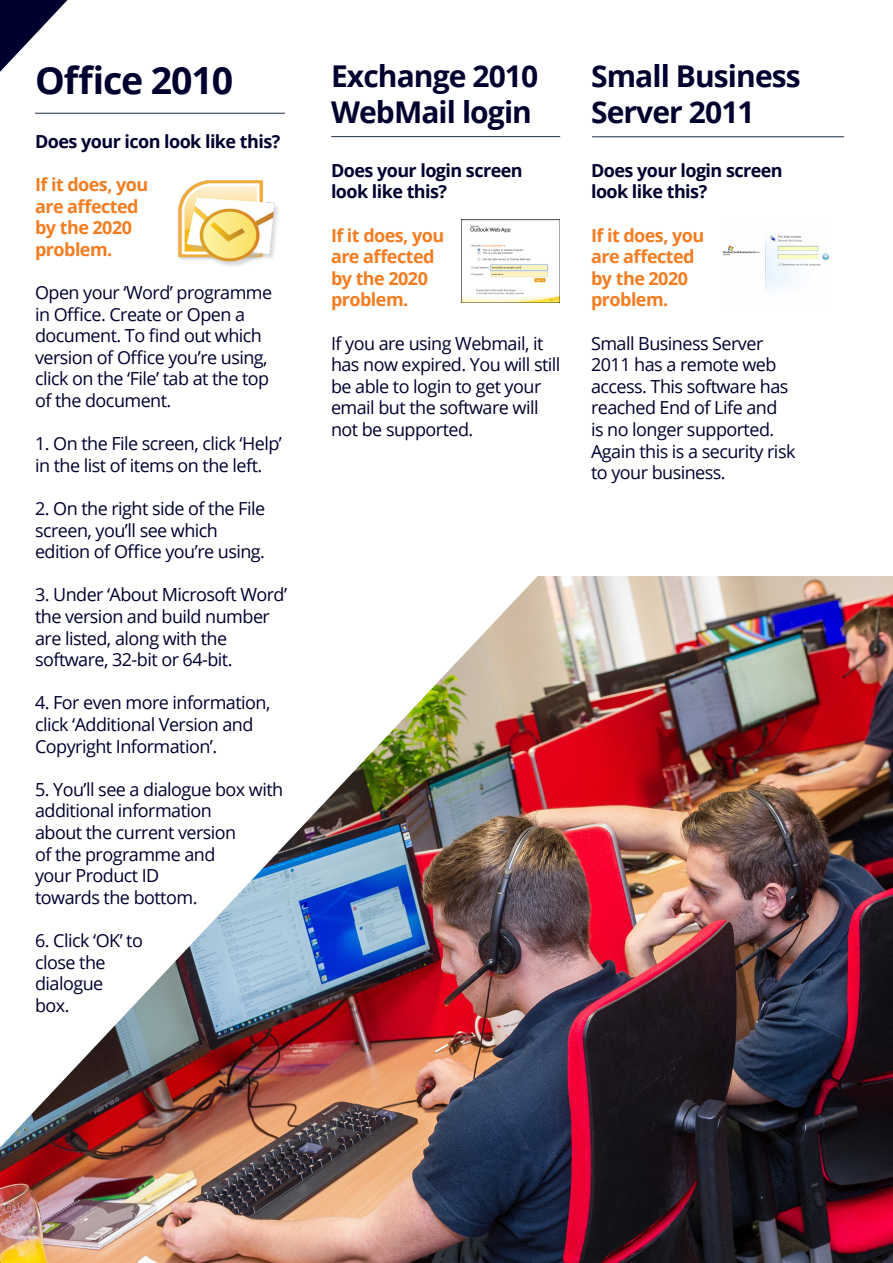
<style>
.page{position:relative;width:893px;height:1263px;background:#fff}
.page>*{position:absolute;margin:0;border:0;box-sizing:border-box;transform-origin:0 0}
.t1{font:700 37.5px "Open Sans";letter-spacing:-.03em;color:#00002e}
.t2{font:700 30px/36px "Open Sans";letter-spacing:-.03em;color:#00002e}
.t3{font:18px/21.6px "Open Sans";letter-spacing:-.03em;color:#00002e}
.t4{font:700 18px/21.6px "Open Sans";letter-spacing:-.03em;color:#f47d21}
.t5{font:700 18px/21.6px "Open Sans";letter-spacing:-.03em;color:#00002e}
</style>
<div class="page">
<img style="left:0;top:1147px;width:893px;height:116px">
<img style="left:0;top:112px;width:893px;height:1035px">
<svg style="left:0;top:0;width:68px;height:72px"></svg>
<img style="left:721px;top:217px;width:115px;height:88px">
<hr style="left:35px;top:113px;width:250px;height:1px;background:#334353">
<hr style="left:331px;top:136px;width:229px;height:1px;background:#334353">
<hr style="left:592px;top:136px;width:252px;height:1px;background:#334353">
<img style="left:175px;top:178px;width:103px;height:90px">
<img style="left:462px;top:219px;width:98px;height:83px">
<p class="t1" style="left:35px;top:54px;width:200px">Office 2010</p>
<p class="t5" style="left:35px;top:130px;width:247px">Does your icon look like this?</p>
<p class="t4" style="left:35px;top:173px;width:115px">If it does, you</p>
<p class="t4" style="left:35px;top:195px;width:105px">are affected</p>
<p class="t4" style="left:35px;top:216px;width:98px">by the 2020</p>
<p class="t4" style="left:35px;top:238px;width:79px">problem.</p>
<p class="t3" style="left:35px;top:281px;width:239px">Open your ‘Word’ programme in Office. Create or Open a</p>
<p class="t3" style="left:35px;top:324px;width:234px">document. To find out which version of Office you’re using,</p>
<p class="t3" style="left:35px;top:368px;width:236px">click on the ‘File’ tab at the top of the document.</p>
<p class="t3" style="left:35px;top:432px;width:248px">1. On the File screen, click ‘Help’ in the list of items on the left.</p>
<p class="t3" style="left:35px;top:497px;width:232px">2. On the right side of the File screen, you’ll see which edition of Office you’re using.</p>
<p class="t3" style="left:35px;top:584px;width:254px">3. Under ‘About Microsoft Word’ the version and build number are listed, along with the software, 32-bit or 64-bit.</p>
<p class="t3" style="left:35px;top:692px;width:237px">4. For even more information, click ‘Additional Version and<br>Copyright Information’.</p>
<p class="t3" style="left:35px;top:778px;width:250px">5. You’ll see a dialogue box with additional information<br>about the current version<br>of the programme and<br>your Product ID<br>towards the bottom.</p>
<p class="t3" style="left:35px;top:929px;width:109px">6. Click ‘OK’ to close the dialogue<br>box.</p>
<p class="t2" style="left:331px;top:57px;width:209px">Exchange 2010<br>WebMail login</p>
<p class="t5" style="left:331px;top:159px;width:193px">Does your login screen look like this?</p>
<p class="t4" style="left:331px;top:224px;width:115px">If it does, you are affected by the 2020 problem.</p>
<p class="t3" style="left:331px;top:332px;width:231px">If you are using Webmail, it has now expired. You will still be able to login to get your email but the software will not be supported.</p>
<p class="t2" style="left:591px;top:57px;width:211px">Small Business<br>Server 2011</p>
<p class="t5" style="left:591px;top:159px;width:193px">Does your login screen look like this?</p>
<p class="t4" style="left:591px;top:224px;width:115px">If it does, you are affected</p>
<p class="t4" style="left:591px;top:267px;width:98px">by the 2020</p>
<p class="t4" style="left:591px;top:289px;width:79px">problem.</p>
<p class="t3" style="left:591px;top:332px;width:206px">Small Business Server<br>2011 has a remote web access. This software has reached End of Life and<br>is no longer supported.<br>Again this is a security risk to your business.</p>
</div>
